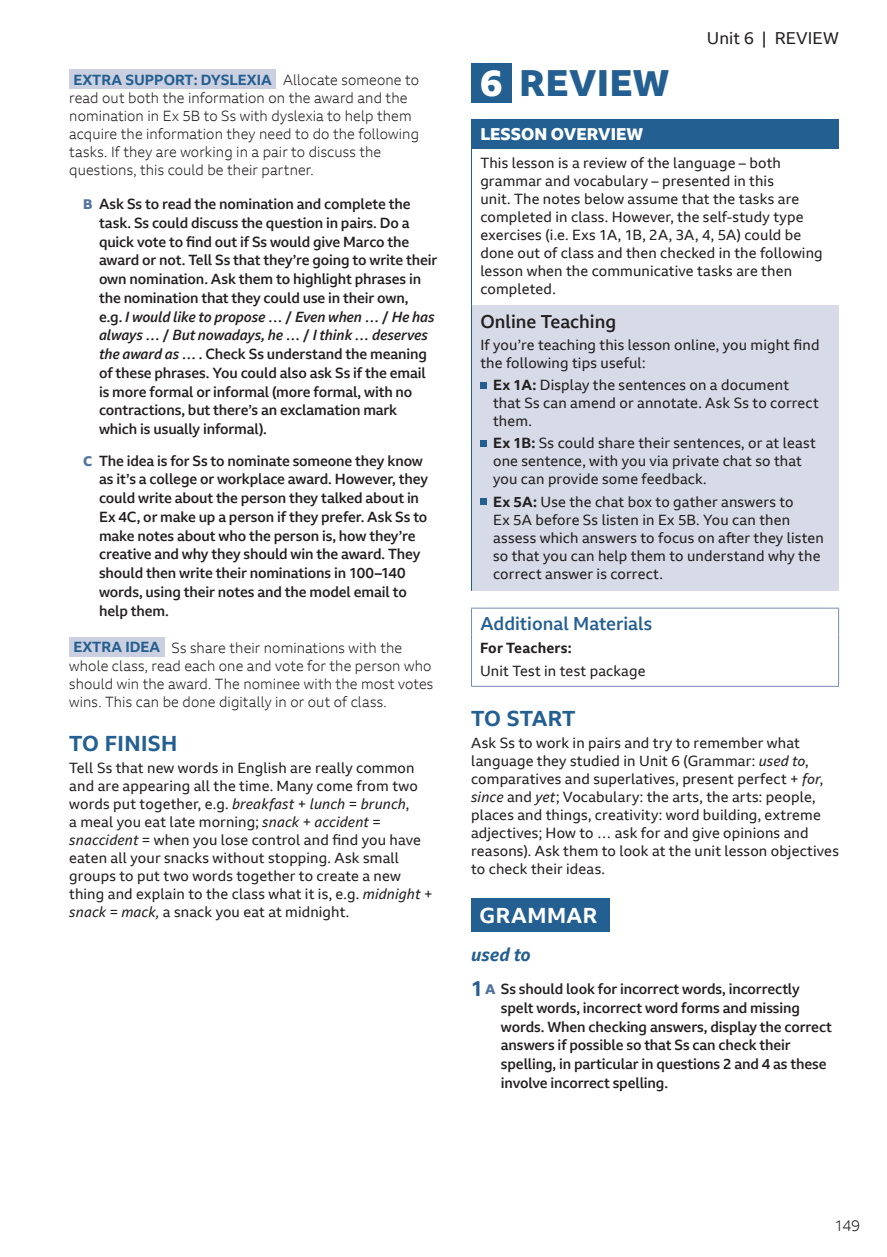
<style>
.page{position:relative;width:887px;height:1257px;background:#fff}
.page>*{position:absolute;margin:0;border:0;box-sizing:border-box;transform-origin:0 0}
.t1{font:800 36px "BBC Reith Sans";letter-spacing:.02em;color:#245f91}
.t2{font:700 21px "BBC Reith Sans";letter-spacing:.02em;color:#245f91}
.t3{font:700 21px "BBC Reith Sans";letter-spacing:.025em;color:#fff}
.t4{font:500 18px "BBC Reith Sans";color:#245f91}
.t5{font:500 18px "BBC Reith Sans";color:#231f20}
.t6{font:italic 700 18px "BBC Reith Sans";color:#245f91}
.t7{font:800 16.5px "BBC Reith Sans";color:#fff}
.t8{font:16.5px "BBC Reith Sans";letter-spacing:.005em;color:#231f20}
.t9{font:300 15px "BBC Reith Sans";color:#231f20}
.t10{font:14.25px/18px "BBC Reith Sans";letter-spacing:.01em;color:#231f20}
.t11{font:500 14.25px/18.8px "BBC Reith Sans";letter-spacing:-.01em;color:#231f20}
.t12{font:300 14.25px/18.1px "BBC Reith Sans";letter-spacing:.01em;color:#231f20}
.t13{font:700 14.25px "BBC Reith Sans";letter-spacing:.01em;color:#231f20}
.s1{font-weight:700;color:#245f91}
.s2{font-weight:800;font-size:13.5px;color:#53739f}
.s3{font-style:italic}
.s4{color:#fff}
.s5{font-weight:700}
.s6{font-weight:700;font-size:21px;color:#245f91}
</style>
<div class="page">
<div style="left:69px;top:70px;width:207px;height:19px;background:#cad0e0"></div>
<div style="left:69px;top:637px;width:95px;height:19px;background:#cad0e0"></div>
<div style="left:471px;top:898px;width:138px;height:34px;background:#245f91"></div>
<div style="left:471px;top:63px;width:40px;height:40px;background:#245f91"></div>
<div style="left:471px;top:119px;width:368px;height:29px;background:#245f91"></div>
<div style="left:471px;top:306px;width:368px;height:285px;background:#d6dbe7"></div>
<hr style="left:471px;top:148px;width:1px;height:158px;background:#245f91">
<hr style="left:471px;top:306px;width:1px;height:285px;background:#245f91">
<div style="left:480px;top:382px;width:7px;height:7px;background:#245f91"></div>
<div style="left:480px;top:440px;width:7px;height:7px;background:#245f91"></div>
<div style="left:480px;top:499px;width:7px;height:6px;background:#245f91"></div>
<svg style="left:471px;top:609px;width:1px;height:25px"></svg>
<hr style="left:471px;top:608px;width:368px;height:1px;background:#788cb2">
<svg style="left:838px;top:608px;width:1px;height:26px"></svg>
<hr style="left:471px;top:634px;width:1px;height:52px;background:#788cb2">
<hr style="left:838px;top:634px;width:1px;height:52px;background:#788cb2">
<hr style="left:471px;top:686px;width:368px;height:1px;background:#788cb2">
<p class="t12" style="left:69px;top:70px;width:351px"><span class="s1">EXTRA SUPPORT: DYSLEXIA</span> Allocate someone to read out both the information on the award and the nomination in Ex 5B to Ss with dyslexia to help them acquire the information they need to do the following tasks. If they are working in a pair to discuss the questions, this could be their partner.</p>
<p class="t11" style="left:99px;top:194px;width:340px;text-indent:-16px"><span class="s2">B</span> Ask Ss to read the nomination and complete the task. Ss could discuss the question in pairs. Do a quick vote to find out if Ss would give Marco the award or not. Tell Ss that they’re going to write their own nomination. Ask them to highlight phrases in the nomination that they could use in their own,<br>e.g. <span class="s3">I would like to propose</span> … / <span class="s3">Even when</span> … / <span class="s3">He has always</span> … / <span class="s3">But nowadays, he</span> … / <span class="s3">I think … deserves the award as</span> … . Check Ss understand the meaning of these phrases. You could also ask Ss if the email is more formal or informal (more formal, with no contractions, but there’s an exclamation mark which is usually informal).</p>
<p class="t11" style="left:99px;top:451px;width:330px;text-indent:-16px"><span class="s2">C</span> The idea is for Ss to nominate someone they know as it’s a college or workplace award. However, they could write about the person they talked about in Ex 4C, or make up a person if they prefer. Ask Ss to make notes about who the person is, how they’re creative and why they should win the award. They should then write their nominations in 100–140 words, using their notes and the model email to help them.</p>
<p class="t12" style="left:69px;top:638px;width:366px"><span class="s1">EXTRA IDEA</span> Ss share their nominations with the whole class, read each one and vote for the person who should win the award. The nominee with the most votes wins. This can be done digitally in or out of class.</p>
<h2 class="t2" style="left:69px;top:730px;width:110px">TO FINISH</h2>
<p class="t10" style="left:69px;top:758px;width:364px">Tell Ss that new words in English are really common and are appearing all the time. Many come from two words put together, e.g. <span class="s3">breakfast</span> + <span class="s3">lunch</span> = <span class="s3">brunch</span>,<br>a meal you eat late morning; <span class="s3">snack + accident = snaccident</span> = when you lose control and find you have eaten all your snacks without stopping. Ask small groups to put two words together to create a new thing and explain to the class what it is, e.g. <span class="s3">midnight + snack = mack,</span> a snack you eat at midnight.</p>
<p class="t8" style="left:707px;top:28px;width:133px">Unit 6 | REVIEW</p>
<h1 class="t1" style="left:480px;top:60px;width:191px"><span class="s4">6</span> REVIEW</h1>
<p class="t7" style="left:480px;top:123px;width:164px">LESSON OVERVIEW</p>
<p class="t10" style="left:480px;top:153px;width:344px">This lesson is a review of the language – both grammar and vocabulary – presented in this<br>unit. The notes below assume that the tasks are completed in class. However, the self-study type exercises (i.e. Exs 1A, 1B, 2A, 3A, 4, 5A) could be done out of class and then checked in the following lesson when the communicative tasks are then completed.</p>
<p class="t5" style="left:480px;top:310px;width:137px">Online Teaching</p>
<p class="t10" style="left:480px;top:336px;width:341px">If you’re teaching this lesson online, you might find the following tips useful:</p>
<p class="t10" style="left:493px;top:376px;width:327px"><span class="s5">Ex 1A:</span> Display the sentences on a document that Ss can amend or annotate. Ask Ss to correct them.</p>
<p class="t10" style="left:493px;top:434px;width:324px"><span class="s5">Ex 1B:</span> Ss could share their sentences, or at least one sentence, with you via private chat so that you can provide some feedback.</p>
<p class="t10" style="left:493px;top:492px;width:332px"><span class="s5">Ex 5A:</span> Use the chat box to gather answers to<br>Ex 5A before Ss listen in Ex 5B. You can then assess which answers to focus on after they listen so that you can help them to understand why the correct answer is correct.</p>
<p class="t4" style="left:480px;top:612px;width:173px">Additional Materials</p>
<p class="t13" style="left:480px;top:639px;width:93px">For Teachers:</p>
<p class="t10" style="left:480px;top:661px;width:167px">Unit Test in test package</p>
<h2 class="t2" style="left:471px;top:705px;width:106px">TO START</h2>
<p class="t10" style="left:471px;top:734px;width:369px">Ask Ss to work in pairs and try to remember what language they studied in Unit 6 (Grammar: <span class="s3">used to</span>, comparatives and superlatives, present perfect + <span class="s3">for</span>, <span class="s3">since</span> and <span class="s3">yet</span>; Vocabulary: the arts, the arts: people, places and things, creativity: word building, extreme adjectives; How to … ask for and give opinions and reasons). Ask them to look at the unit lesson objectives to check their ideas.</p>
<h2 class="t3" style="left:480px;top:901px;width:119px">GRAMMAR</h2>
<p class="t6" style="left:471px;top:942px;width:61px">used to</p>
<p class="t11" style="left:501px;top:979px;width:333px;text-indent:-30px"><span class="s6">1</span><span class="s2">A</span> Ss should look for incorrect words, incorrectly spelt words, incorrect word forms and missing words. When checking answers, display the correct answers if possible so that Ss can check their spelling, in particular in questions 2 and 4 as these involve incorrect spelling.</p>
<p class="t9" style="left:834px;top:1216px;width:27px">149</p>
</div>
